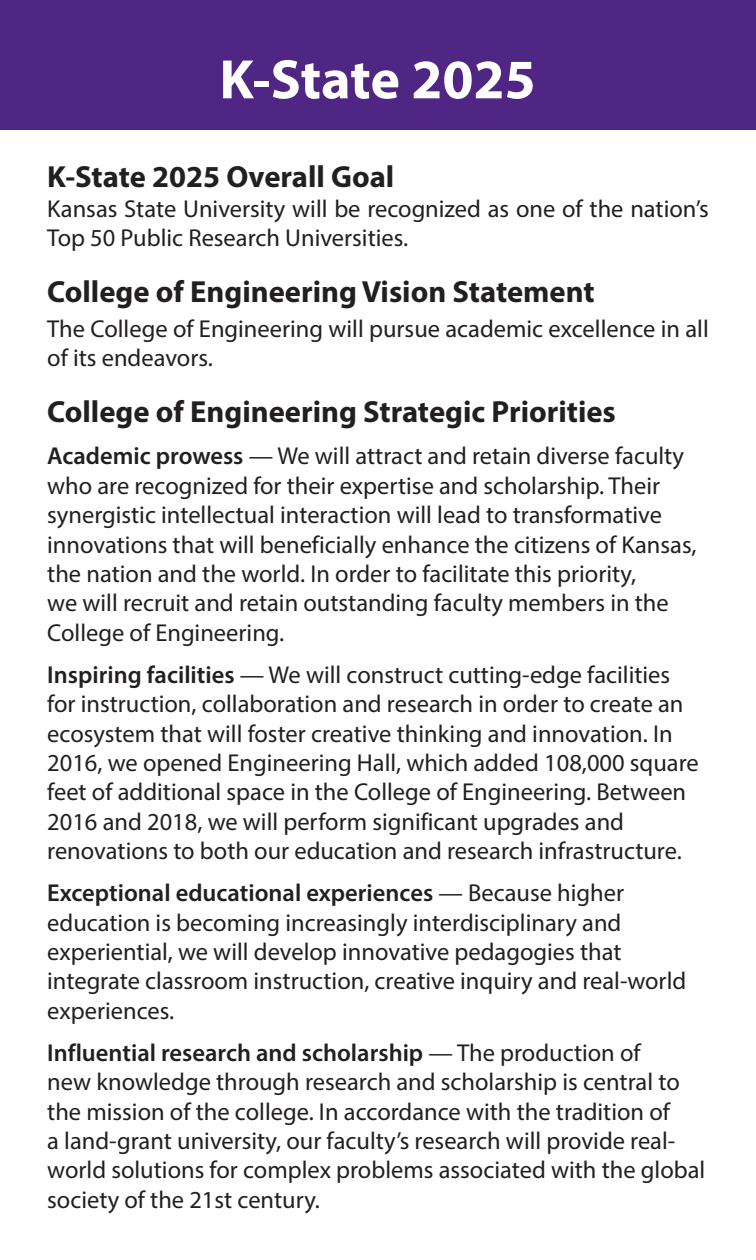
<style>
.page{position:relative;width:756px;height:1260px;background:#fff}
.page>*{position:absolute;margin:0;border:0;box-sizing:border-box;transform-origin:0 0}
.t1{font:700 56px "Myriad Pro";color:#fff}
.t2{font:700 30.8px "Myriad Pro";color:#231f20}
.t3{font:24.5px/29.4px "Myriad Pro";color:#231f20}
.s1{font-weight:600}
</style>
<div class="page">
<div style="left:0;top:0;width:756px;height:129px;background:#4f2683"></div>
<p class="t1" style="left:219px;top:43px;width:318px">K-State 2025</p>
<p class="t2" style="left:47px;top:157px;width:349px">K-State 2025 Overall Goal</p>
<p class="t3" style="left:47px;top:193px;width:663px">Kansas State University will be recognized as one of the nation’s<br>Top 50 Public Research Universities.</p>
<p class="t2" style="left:47px;top:272px;width:549px">College of Engineering Vision Statement</p>
<p class="t3" style="left:47px;top:314px;width:663px">The College of Engineering will pursue academic excellence in all of its endeavors.</p>
<p class="t2" style="left:47px;top:392px;width:570px">College of Engineering Strategic Priorities</p>
<p class="t3" style="left:47px;top:441px;width:651px"><span class="s1">Academic prowess</span> — We will attract and retain diverse faculty who are recognized for their expertise and scholarship. Their synergistic intellectual interaction will lead to transformative innovations that will beneficially enhance the citizens of Kansas, the nation and the world. In order to facilitate this priority,<br>we will recruit and retain outstanding faculty members in the College of Engineering.</p>
<p class="t3" style="left:47px;top:660px;width:653px"><span class="s1">Inspiring facilities</span> — We will construct cutting-edge facilities for instruction, collaboration and research in order to create an ecosystem that will foster creative thinking and innovation. In 2016, we opened Engineering Hall, which added 108,000 square feet of additional space in the College of Engineering. Between 2016 and 2018, we will perform significant upgrades and renovations to both our education and research infrastructure.</p>
<p class="t3" style="left:47px;top:878px;width:641px"><span class="s1">Exceptional educational experiences</span> — Because higher education is becoming increasingly interdisciplinary and experiential, we will develop innovative pedagogies that integrate classroom instruction, creative inquiry and real-world experiences.</p>
<p class="t3" style="left:47px;top:1038px;width:660px"><span class="s1">Influential research and scholarship</span> — The production of<br>new knowledge through research and scholarship is central to the mission of the college. In accordance with the tradition of<br>a land-grant university, our faculty’s research will provide real&shy;world solutions for complex problems associated with the global society of the 21st century.</p>
</div>
